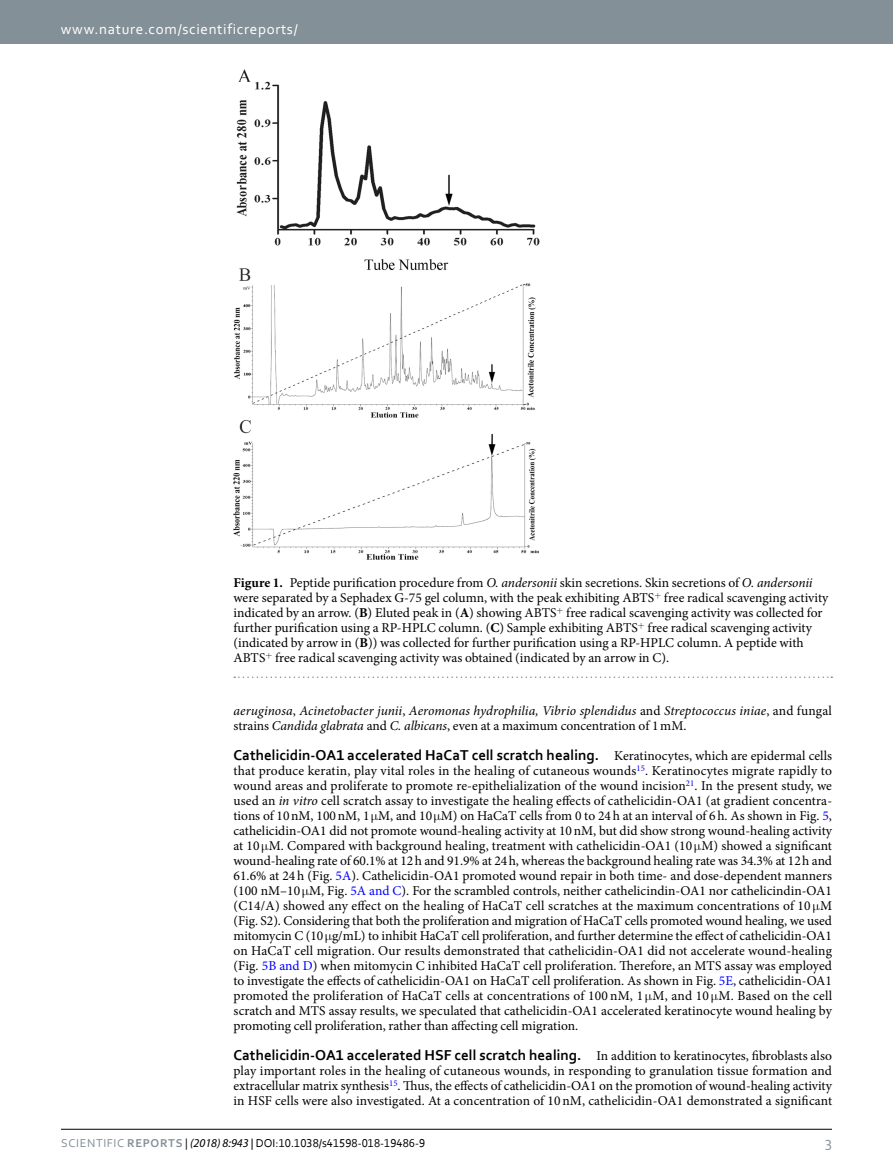
<style>
.page{position:relative;width:893px;height:1174px;background:#fff}
.page>*{position:absolute;margin:0;border:0;box-sizing:border-box;transform-origin:0 0}
.t1{font:700 15px "Corbel";color:#000}
.t2{font:15px "Corbel 2";letter-spacing:.045em;color:#fff}
.t3{font:15px "Corbel 2";color:#839097}
.t4{font:13.5px/15px "Minion Pro";color:#000;text-align:justify}
.t5{font:italic 13.5px/15px "Minion Pro";letter-spacing:.005em;color:#000}
.t6{font:12px "Corbel";color:#000}
.s1{font-weight:700}
.s2{font-style:italic}
.s3{font-style:normal}
.s4{font-family:"Minion Pro";font-weight:400;font-size:13.5px}
.s5{color:#00f}
.s6{font-family:"Corbel 2";color:#839097}
.s7{font-family:"Corbel Bold 2";color:#839097}
.s8{font-family:"Corbel 2"}
.s9{font-family:"Myriad Pro";font-style:italic}
</style>
<div class="page">
<div style="left:0;top:0;width:893px;height:43px;background:#839097"></div>
<hr style="left:61px;top:1129px;width:771px;height:1px;background:#000">
<img style="left:233px;top:70px;width:306px;height:489px">
<svg style="left:234px;top:676px;width:598px;height:2px"></svg>
<p class="t2" style="left:61px;top:19px;width:238px">www.nature.com/scientificreports/</p>
<p class="t4" style="left:233px;top:575px;width:596px;text-align:left"><span class="s1">Figure 1.</span> Peptide purification procedure from <span class="s2">O. andersonii</span> skin secretions. Skin secretions of <span class="s2">O. andersonii </span>were separated by a Sephadex G-75 gel column, with the peak exhibiting ABTS free radical scavenging activity indicated by an arrow. (<span class="s1">B</span>) Eluted peak in (<span class="s1">A</span>) showing ABTS free radical scavenging activity was collected for further purification using a RP-HPLC column. (<span class="s1">C</span>) Sample exhibiting ABTS free radical scavenging activity (indicated by arrow in (<span class="s1">B</span>)) was collected for further purification using a RP-HPLC column. A peptide with ABTS free radical scavenging activity was obtained (indicated by an arrow in C).</p>
<p class="t5" style="left:233px;top:703px;width:600px">aeruginosa<span class="s3">,</span> Acinetobacter junii<span class="s3">,</span> Aeromonas hydrophilia, Vibrio splendidus <span class="s3">and</span> Streptococcus iniae<span class="s3">, and fungal strains</span> Candida glabrata <span class="s3">and</span> C. albicans<span class="s3">, even at a maximum concentration of 1mM.</span></p>
<p class="t1" style="left:233px;top:746px;width:600px">Cathelicidin-OA1 accelerated HaCaT cell scratch healing. <span class="s4">Keratinocytes, which are epidermal cells</span></p>
<p class="t4" style="left:233px;top:763px;width:600px">that produce keratin, play vital roles in the healing of cutaneous wounds<sup>15</sup>. Keratinocytes migrate rapidly to wound areas and proliferate to promote re-epithelialization of the wound incision<sup>21</sup>. In the present study, we used an <span class="s2">in vitro</span> cell scratch assay to investigate the healing effects of cathelicidin-OA1 (at gradient concentra&shy;tions of 10nM, 100nM, 1 M, and 10 M) on HaCaT cells from 0 to 24h at an interval of 6h. As shown in Fig. <span class="s5">5</span>, cathelicidin-OA1 did not promote wound-healing activity at 10nM, but did show strong wound-healing activity at 10 M. Compared with background healing, treatment with cathelicidin-OA1 (10 M) showed a significant wound-healing rate of 60.1% at 12h and 91.9% at 24h, whereas the background healing rate was 34.3% at 12h and 61.6% at 24 h (Fig. <span class="s5">5A</span>). Cathelicidin-OA1 promoted wound repair in both time- and dose-dependent manners (100 nM–10 M, Fig. <span class="s5">5A and C</span>). For the scrambled controls, neither cathelicindin-OA1 nor cathelicindin-OA1 (C14/A) showed any effect on the healing of HaCaT cell scratches at the maximum concentrations of 10 M (Fig. S2). Considering that both the proliferation and migration of HaCaT cells promoted wound healing, we used mitomycin C (10 g/mL) to inhibit HaCaT cell proliferation, and further determine the effect of cathelicidin-OA1 on HaCaT cell migration. Our results demonstrated that cathelicidin-OA1 did not accelerate wound-healing (Fig. <span class="s5">5B and D</span>) when mitomycin C inhibited HaCaT cell proliferation. Therefore, an MTS assay was employed to investigate the effects of cathelicidin-OA1 on HaCaT cell proliferation. As shown in Fig. <span class="s5">5E</span>, cathelicidin-OA1 promoted the proliferation of HaCaT cells at concentrations of 100 nM, 1 M, and 10 M. Based on the cell scratch and MTS assay results, we speculated that cathelicidin-OA1 accelerated keratinocyte wound healing by promoting cell proliferation, rather than affecting cell migration.</p>
<p class="t1" style="left:233px;top:1046px;width:600px">Cathelicidin-OA1 accelerated HSF cell scratch healing. <span class="s4">In addition to keratinocytes, fibroblasts also</span></p>
<p class="t4" style="left:233px;top:1063px;width:600px">play important roles in the healing of cutaneous wounds, in responding to granulation tissue formation and extracellular matrix synthesis<sup>15</sup>. Thus, the effects of cathelicidin-OA1 on the promotion of wound-healing activity in HSF cells were also investigated. At a concentration of 10nM, cathelicidin-OA1 demonstrated a significant</p>
<p class="t6" style="left:61px;top:1135px;width:365px"><span class="s6">SCiEnTiFiC</span> <span class="s7">REPORTS</span> <span class="s8">|</span> <span class="s9">(2018) 8:943</span> | DOI:10.1038/s41598-018-19486-9</p>
<p class="t3" style="left:825px;top:1132px;width:8px">3</p>
</div>
